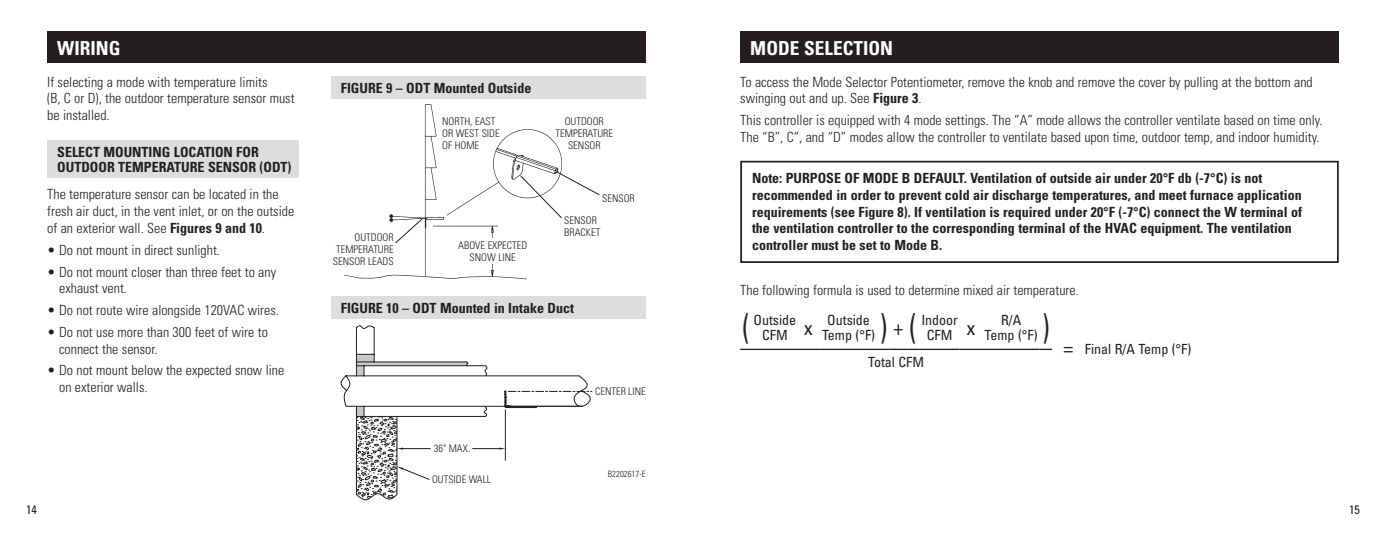
<style>
.page{position:relative;width:1386px;height:536px;background:#fff}
.page>*{position:absolute;margin:0;border:0;box-sizing:border-box;transform-origin:0 0}
.t1{font:300 condensed 35px "Univers";color:#231f20}
.t2{font:700 condensed 19.25px "Univers";color:#fff}
.t3{font:300 condensed 14px/16.6px "Univers";color:#231f20}
.t4{font:700 condensed 14px/16.6px "Univers";color:#231f20}
.t5{font:condensed 14px/15.8px "Univers";color:#231f20}
.t6{font:condensed 12.25px "Univers";color:#231f20}
.t7{font:300 condensed 10.5px/12.2px "Univers";color:#231f20}
.t8{font:300 condensed 8.75px "Univers";color:#231f20}
.s1{font-weight:700}
.s2{font-weight:400;font-size:21px}
.s3{font-size:21px}
</style>
<div class="page">
<div style="left:47px;top:32px;width:599px;height:31px;background:#231f20"></div>
<div style="left:47px;top:140px;width:252px;height:38px;background:#dcdddf"></div>
<img style="left:344px;top:104px;width:219px;height:176px">
<div style="left:446px;top:238px;width:94px;height:25px;background:#fff"></div>
<svg style="left:519px;top:171px;width:81px;height:48px"></svg>
<svg style="left:394px;top:218px;width:29px;height:26px"></svg>
<div style="left:331px;top:76px;width:315px;height:22px;background:#dcdddf"></div>
<div style="left:331px;top:295px;width:315px;height:23px;background:#dcdddf"></div>
<div style="left:740px;top:32px;width:599px;height:31px;background:#231f20"></div>
<svg style="left:740px;top:348px;width:13px;height:2px"></svg>
<hr style="left:753px;top:348px;width:44px;height:2px;background:#231f20">
<hr style="left:797px;top:348px;width:23px;height:2px;background:#231f20">
<hr style="left:820px;top:348px;width:57px;height:2px;background:#231f20">
<svg style="left:877px;top:348px;width:43px;height:2px"></svg>
<hr style="left:920px;top:348px;width:39px;height:2px;background:#231f20">
<hr style="left:959px;top:348px;width:24px;height:2px;background:#231f20">
<hr style="left:983px;top:348px;width:56px;height:2px;background:#231f20">
<svg style="left:1040px;top:348px;width:12px;height:2px"></svg>
<div style="left:740px;top:161px;width:599px;height:102px;border:2px solid #231f20"></div>
<svg style="left:341px;top:361px;width:251px;height:133px"></svg>
<svg style="left:356px;top:325px;width:227px;height:175px"></svg>
<h2 class="t2" style="left:57px;top:36px;width:65px">WIRING</h2>
<p class="t3" style="left:47px;top:73px;width:249px">If selecting a mode with temperature limits<br>(B, C or D), the outdoor temperature sensor must be installed.</p>
<p class="t4" style="left:57px;top:144px;width:236px;line-height:14.9px">SELECT MOUNTING LOCATION FOR<br>OUTDOOR TEMPERATURE SENSOR (ODT)</p>
<p class="t3" style="left:47px;top:186px;width:249px">The temperature sensor can be located in the fresh air duct, in the vent inlet, or on the outside of an exterior wall. See <span class="s1">Figures 9 and 10</span>.</p>
<p class="t3" style="left:47px;top:241px;width:172px">• Do not mount in direct sunlight.</p>
<p class="t3" style="left:59px;top:263px;width:219px;text-indent:-12px">• Do not mount closer than three feet to any exhaust vent.</p>
<p class="t3" style="left:47px;top:301px;width:231px">• Do not route wire alongside 120VAC wires.</p>
<p class="t3" style="left:59px;top:323px;width:210px;text-indent:-12px">• Do not use more than 300 feet of wire to connect the sensor.</p>
<p class="t3" style="left:59px;top:362px;width:227px;text-indent:-12px">• Do not mount below the expected snow line on exterior walls.</p>
<p class="t4" style="left:341px;top:79px;width:192px">FIGURE 9 – ODT Mounted Outside</p>
<p class="t7" style="left:442px;top:115px;width:59px">NORTH, EAST<br>OR WEST SIDE<br>OF HOME</p>
<p class="t7" style="left:556px;top:115px;width:59px;text-align:center">OUTDOOR<br>TEMPERATURE<br>SENSOR</p>
<p class="t7" style="left:333px;top:231px;width:62px;text-align:right">OUTDOOR<br>TEMPERATURE<br>SENSOR LEADS</p>
<p class="t7" style="left:458px;top:239px;width:71px;text-align:center">ABOVE EXPECTED<br>SNOW LINE</p>
<p class="t7" style="left:602px;top:192px;width:34px">SENSOR</p>
<p class="t7" style="left:564px;top:214px;width:38px">SENSOR<br>BRACKET</p>
<p class="t4" style="left:341px;top:299px;width:235px">FIGURE 10 – ODT Mounted in Intake Duct</p>
<p class="t7" style="left:434px;top:442px;width:38px">36" MAX .</p>
<p class="t7" style="left:432px;top:473px;width:60px">OUTSIDE WALL</p>
<p class="t7" style="left:595px;top:385px;width:52px">CENTER LINE</p>
<p class="t8" style="left:608px;top:468px;width:39px">B2202617-E</p>
<h2 class="t2" style="left:750px;top:36px;width:144px">MODE SELECTION</h2>
<p class="t3" style="left:740px;top:73px;width:574px">To access the Mode Selector Potentiometer, remove the knob and remove the cover by pulling at the bottom and swinging out and up. See <span class="s1">Figure 3</span>.</p>
<p class="t3" style="left:740px;top:112px;width:582px">This controller is equipped with 4 mode settings. The “A” mode allows the controller ventilate based on time only.<br>The “B”, C”, and “D” modes allow the controller to ventilate based upon time, outdoor temp, and indoor humidity.</p>
<p class="t4" style="left:752px;top:170px;width:552px">Note: PURPOSE OF MODE B DEFAULT. Ventilation of outside air under 20°F db (-7°C) is not recommended in order to prevent cold air discharge temperatures, and meet furnace application requirements (see Figure 8). If ventilation is required under 20°F (-7°C) connect the W terminal of the ventilation controller to the corresponding terminal of the HVAC equipment. The ventilation controller must be set to Mode B.</p>
<p class="t3" style="left:740px;top:281px;width:338px">The following formula is used to determine mixed air temperature.</p>
<h1 class="t1" style="left:743px;top:305px;width:9px">(</h1>
<p class="t5" style="left:762px;top:311px;width:52px;text-indent:-9px">Outside<br>CFM <sup>x</sup></p>
<p class="t5" style="left:822px;top:311px;width:55px;text-align:center">Outside<br>Temp (°F)</p>
<h1 class="t1" style="left:879px;top:305px;width:40px">)<span class="s2">+</span>(</h1>
<p class="t5" style="left:927px;top:311px;width:50px;text-indent:-5px">Indoor<br>CFM <sup>x</sup></p>
<p class="t5" style="left:985px;top:311px;width:55px;text-align:center">R/A<br>Temp (°F)</p>
<h1 class="t1" style="left:1042px;top:305px;width:9px">)</h1>
<p class="t5" style="left:1063px;top:341px;width:130px"><span class="s3">=</span> Final R/A Temp (°F)</p>
<p class="t5" style="left:868px;top:354px;width:57px">Total CFM</p>
<p class="t6" style="left:26px;top:502px;width:12px">14</p>
<p class="t6" style="left:1349px;top:502px;width:12px">15</p>
</div>
